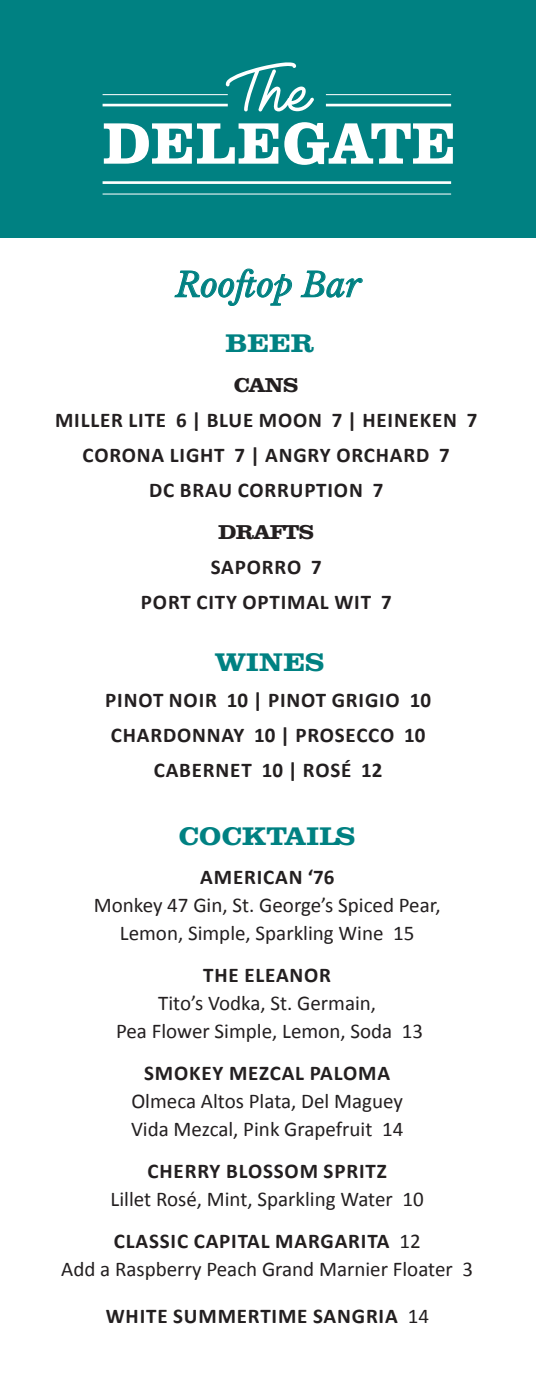
<style>
.page{position:relative;width:536px;height:1386px;background:#fff}
.page>*{position:absolute;margin:0;border:0;box-sizing:border-box;transform-origin:0 0}
.t1{font:italic 33.43px "Libre Baskerville";letter-spacing:-.005em;color:#008182}
.t2{font:700 24.5px "Clarendon";letter-spacing:.05em;color:#008182}
.t3{font:700 21px "Calibri";letter-spacing:.04em;color:#231f20}
.t4{font:21px "Calibri";color:#231f20}
.t5{font:700 19.25px "Clarendon";color:#231f20}
.s1{font-weight:400}
</style>
<div class="page">
<svg style="left:174px;top:268px;width:118px;height:38px"></svg>
<svg style="left:300px;top:270px;width:63px;height:28px"></svg>
<div style="left:0;top:0;width:536px;height:238px;background:#008182"></div>
<svg style="left:104px;top:123px;width:174px;height:41px"></svg>
<svg style="left:284px;top:122px;width:168px;height:43px"></svg>
<svg style="left:225px;top:62px;width:89px;height:49px"></svg>
<hr style="left:102px;top:104px;width:126px;height:2px;background:#fff">
<hr style="left:102px;top:94px;width:126px;height:1px;background:#fff">
<hr style="left:326px;top:104px;width:125px;height:2px;background:#fff">
<hr style="left:326px;top:94px;width:125px;height:1px;background:#fff">
<hr style="left:102px;top:194px;width:349px;height:1px;background:#fff">
<hr style="left:102px;top:181px;width:349px;height:3px;background:#fff">
<p class="t1" style="left:175px;top:264px;width:187px">Rooftop Bar</p>
<p class="t2" style="left:226px;top:327px;width:89px">BEER</p>
<p class="t5" style="left:234px;top:372px;width:65px">CANS</p>
<p class="t3" style="left:55px;top:407px;width:424px">MILLER LITE 6 | BLUE MOON 7 | HEINEKEN 7</p>
<p class="t3" style="left:83px;top:442px;width:369px">CORONA LIGHT 7 | ANGRY ORCHARD 7</p>
<p class="t3" style="left:149px;top:477px;width:236px">DC BRAU CORRUPTION 7</p>
<p class="t5" style="left:218px;top:519px;width:96px">DRAFTS</p>
<p class="t3" style="left:211px;top:554px;width:112px">SAPORRO 7</p>
<p class="t3" style="left:141px;top:589px;width:252px">PORT CITY OPTIMAL WIT 7</p>
<p class="t2" style="left:215px;top:646px;width:110px">WINES</p>
<p class="t3" style="left:105px;top:687px;width:327px">PINOT NOIR 10 | PINOT GRIGIO 10</p>
<p class="t3" style="left:111px;top:722px;width:316px">CHARDONNAY 10 | PROSECCO 10</p>
<p class="t3" style="left:154px;top:757px;width:230px">CABERNET 10 | ROSÉ 12</p>
<p class="t2" style="left:179px;top:820px;width:177px">COCKTAILS</p>
<p class="t3" style="left:200px;top:864px;width:136px">AMERICAN ‘76</p>
<p class="t4" style="left:94px;top:892px;width:348px">Monkey 47 Gin, St. George’s Spiced Pear,</p>
<p class="t4" style="left:120px;top:920px;width:296px">Lemon, Simple, Sparkling Wine 15</p>
<p class="t3" style="left:203px;top:962px;width:129px">THE ELEANOR</p>
<p class="t4" style="left:158px;top:990px;width:219px">Tito’s Vodka, St. Germain,</p>
<p class="t4" style="left:116px;top:1018px;width:308px">Pea Flower Simple, Lemon, Soda 13</p>
<p class="t3" style="left:144px;top:1060px;width:247px">SMOKEY MEZCAL PALOMA</p>
<p class="t4" style="left:131px;top:1088px;width:273px">Olmeca Altos Plata, Del Maguey</p>
<p class="t4" style="left:131px;top:1116px;width:274px">Vida Mezcal, Pink Grapefruit 14</p>
<p class="t3" style="left:147px;top:1158px;width:240px">CHERRY BLOSSOM SPRITZ</p>
<p class="t4" style="left:111px;top:1186px;width:314px">Lillet Rosé, Mint, Sparkling Water 10</p>
<p class="t3" style="left:114px;top:1228px;width:308px">CLASSIC CAPITAL MARGARITA <span class="s1">12</span></p>
<p class="t4" style="left:61px;top:1256px;width:413px">Add a Raspberry Peach Grand Marnier Floater 3</p>
<p class="t3" style="left:106px;top:1303px;width:324px">WHITE SUMMERTIME SANGRIA <span class="s1">14</span></p>
</div>
